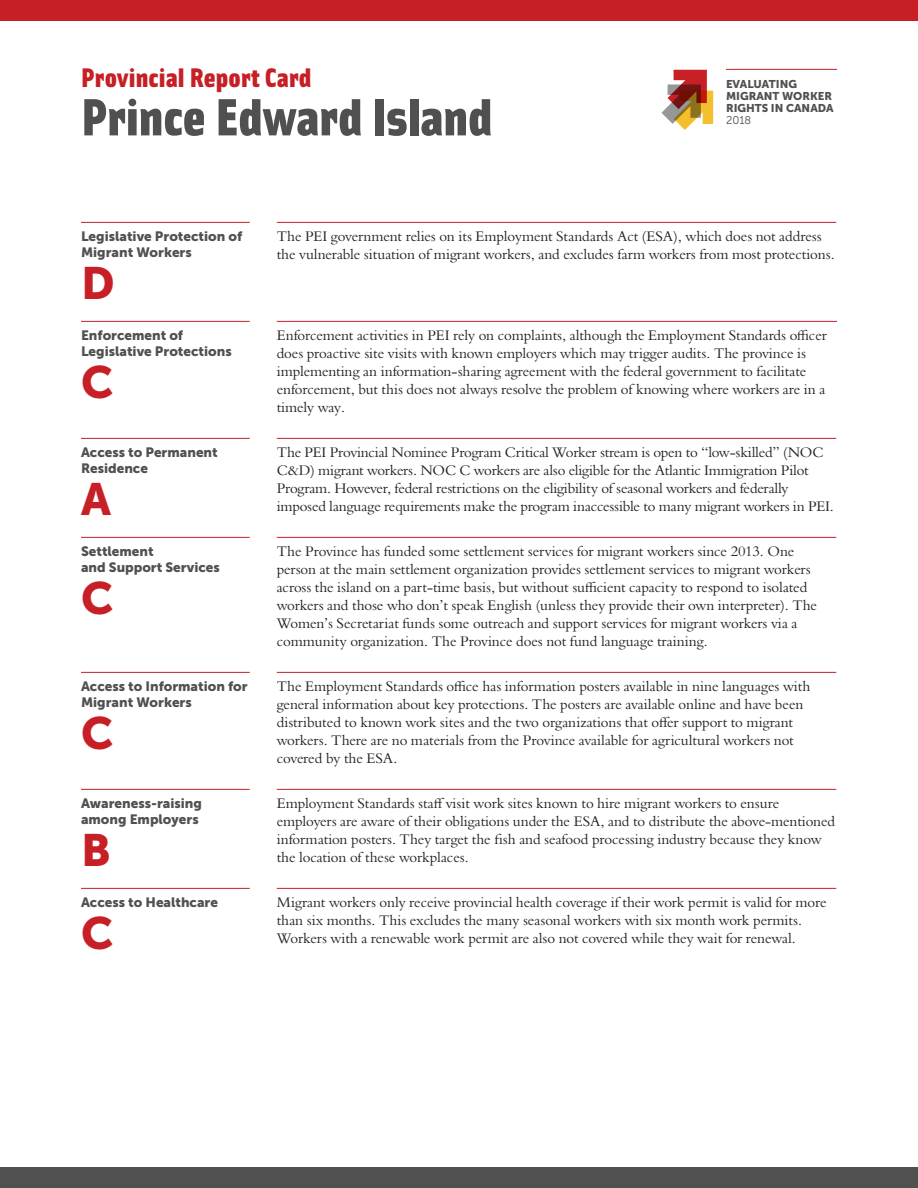
<style>
.page{position:relative;width:918px;height:1188px;background:#fff}
.page>*{position:absolute;margin:0;border:0;box-sizing:border-box;transform-origin:0 0}
.Provinces{font:900 52.5px "Solex";color:#505051}
.ReportCard_Subtitles{font:45px "Museo Sans 900";color:#c62026}
.t1{font:900 27px "Solex";letter-spacing:.01em;color:#c62026}
.Copy-LongTextCheat{font:14.25px/18px "Borgia Pro";letter-spacing:-.005em;color:#231f20}
.ReportCard_Subtitles-2{font:13.5px/15.8px "Museo Sans 900";color:#505051}
.t2{font:11.25px/12px "Museo Sans 900";color:#505051}
.t3{font:11.25px "Museo Sans 300";color:#505051}
</style>
<div class="page">
<div style="left:0;top:0;width:918px;height:21px;background:#c62026"></div>
<div style="left:0;top:1167px;width:918px;height:21px;background:#505051"></div>
<hr style="left:726px;top:69px;width:111px;height:1px;background:#c62026">
<svg style="left:661px;top:70px;width:52px;height:60px"></svg>
<hr style="left:277px;top:222px;width:559px;height:1px;background:#c62026">
<hr style="left:81px;top:222px;width:169px;height:1px;background:#c62026">
<hr style="left:277px;top:321px;width:560px;height:1px;background:#c62026">
<hr style="left:81px;top:321px;width:169px;height:1px;background:#c62026">
<hr style="left:277px;top:438px;width:559px;height:1px;background:#c62026">
<hr style="left:81px;top:438px;width:169px;height:1px;background:#c62026">
<hr style="left:277px;top:537px;width:559px;height:1px;background:#c62026">
<hr style="left:81px;top:537px;width:169px;height:1px;background:#c62026">
<hr style="left:277px;top:672px;width:559px;height:1px;background:#c62026">
<hr style="left:81px;top:672px;width:169px;height:1px;background:#c62026">
<hr style="left:277px;top:789px;width:559px;height:1px;background:#c62026">
<hr style="left:81px;top:789px;width:169px;height:1px;background:#c62026">
<hr style="left:277px;top:888px;width:559px;height:1px;background:#c62026">
<hr style="left:81px;top:888px;width:169px;height:1px;background:#c62026">
<p class="t1" style="left:81px;top:59px;width:232px">Provincial Report Card</p>
<p class="Provinces" style="left:81px;top:80px;width:413px">Prince Edward Island</p>
<p class="t2" style="left:726px;top:78px;width:109px">EVALUATING<br>MIGRANT WORKER<br>RIGHTS IN CANADA</p>
<p class="t3" style="left:726px;top:114px;width:27px">2018</p>
<p class="ReportCard_Subtitles-2" style="left:81px;top:228px;width:163px">Legislative Protection of<br>Migrant Workers</p>
<p class="ReportCard_Subtitles" style="left:81px;top:257px;width:35px">D</p>
<p class="ReportCard_Subtitles-2" style="left:81px;top:327px;width:152px">Enforcement of<br>Legislative Protections</p>
<p class="ReportCard_Subtitles" style="left:81px;top:356px;width:34px">C</p>
<p class="ReportCard_Subtitles-2" style="left:81px;top:444px;width:138px">Access to Permanent<br>Residence</p>
<p class="ReportCard_Subtitles" style="left:81px;top:473px;width:31px">A</p>
<p class="ReportCard_Subtitles-2" style="left:81px;top:543px;width:140px">Settlement<br>and Support Services</p>
<p class="ReportCard_Subtitles" style="left:81px;top:572px;width:34px">C</p>
<p class="ReportCard_Subtitles-2" style="left:81px;top:678px;width:168px">Access to Information for<br>Migrant Workers</p>
<p class="ReportCard_Subtitles" style="left:81px;top:707px;width:34px">C</p>
<p class="ReportCard_Subtitles-2" style="left:81px;top:795px;width:123px">Awareness-raising among Employers</p>
<p class="ReportCard_Subtitles" style="left:81px;top:824px;width:31px">B</p>
<p class="ReportCard_Subtitles-2" style="left:81px;top:894px;width:139px">Access to Healthcare</p>
<p class="ReportCard_Subtitles" style="left:81px;top:907px;width:34px">C</p>
<p class="Copy-LongTextCheat" style="left:277px;top:227px;width:559px">The PEI government relies on its Employment Standards Act (ESA), which does not address the vulnerable situation of migrant workers, and excludes farm workers from most protections.</p>
<p class="Copy-LongTextCheat" style="left:277px;top:326px;width:552px">Enforcement activities in PEI rely on complaints, although the Employment Standards officer does proactive site visits with known employers which may trigger audits. The province is implementing an information-sharing agreement with the federal government to facilitate enforcement, but this does not always resolve the problem of knowing where workers are in a timely way.</p>
<p class="Copy-LongTextCheat" style="left:277px;top:443px;width:559px">The PEI Provincial Nominee Program Critical Worker stream is open to “low-skilled” (NOC C&amp;D) migrant workers. NOC C workers are also eligible for the Atlantic Immigration Pilot Program. However, federal restrictions on the eligibility of seasonal workers and federally imposed language requirements make the program inaccessible to many migrant workers in PEI.</p>
<p class="Copy-LongTextCheat" style="left:277px;top:542px;width:542px">The Province has funded some settlement services for migrant workers since 2013. One person at the main settlement organization provides settlement services to migrant workers across the island on a part-time basis, but without sufficient capacity to respond to isolated workers and those who don’t speak English (unless they provide their own interpreter). The Women’s Secretariat funds some outreach and support services for migrant workers via a community organization. The Province does not fund language training.</p>
<p class="Copy-LongTextCheat" style="left:277px;top:677px;width:535px">The Employment Standards office has information posters available in nine languages with general information about key protections. The posters are available online and have been distributed to known work sites and the two organizations that offer support to migrant workers. There are no materials from the Province available for agricultural workers not covered by the ESA.</p>
<p class="Copy-LongTextCheat" style="left:277px;top:794px;width:560px">Employment Standards staff visit work sites known to hire migrant workers to ensure employers are aware of their obligations under the ESA, and to distribute the above-mentioned information posters. They target the fish and seafood processing industry because they know the location of these workplaces.</p>
<p class="Copy-LongTextCheat" style="left:277px;top:893px;width:551px">Migrant workers only receive provincial health coverage if their work permit is valid for more than six months. This excludes the many seasonal workers with six month work permits.<br>Workers with a renewable work permit are also not covered while they wait for renewal.</p>
</div>
